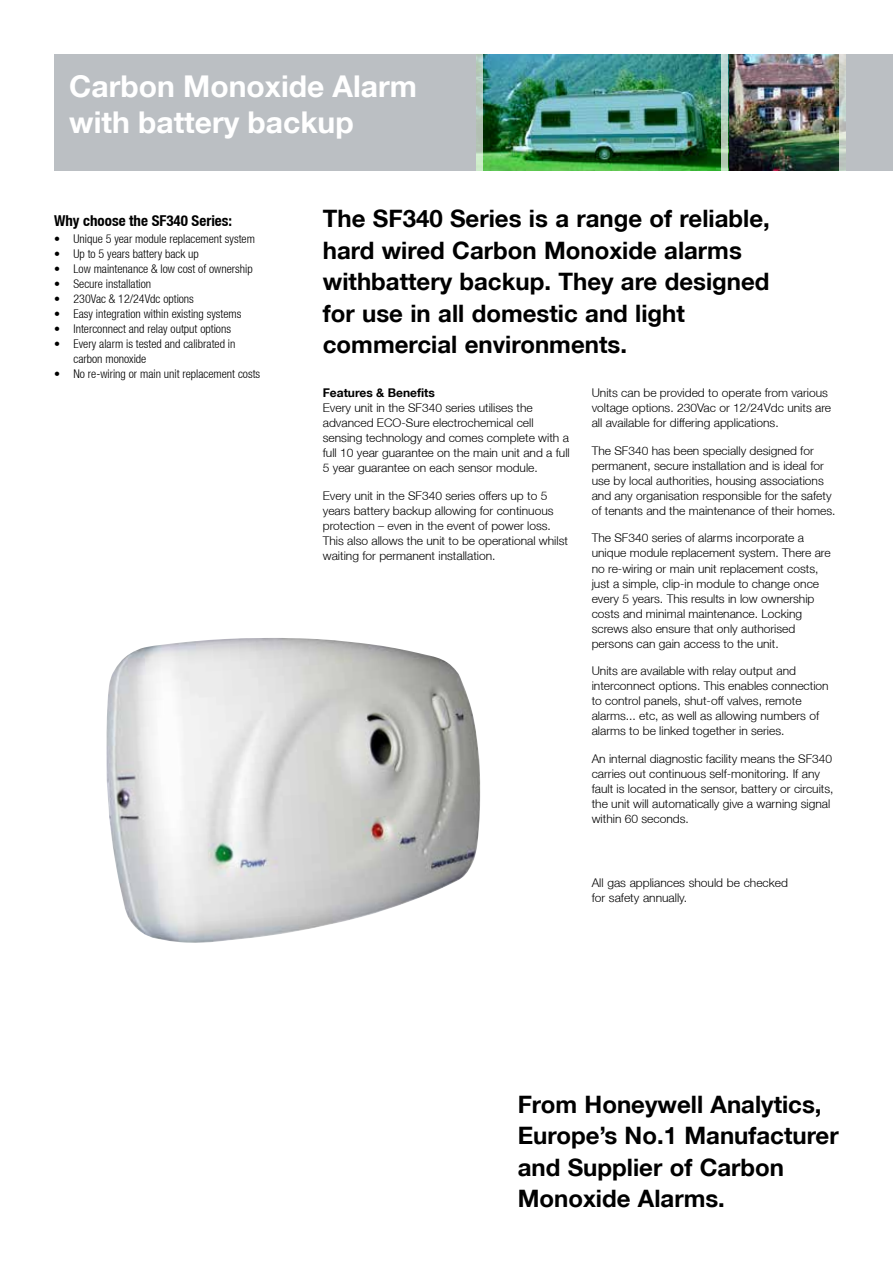
<style>
.page{position:relative;width:893px;height:1263px;background:#fff}
.page>*{position:absolute;margin:0;border:0;box-sizing:border-box;transform-origin:0 0}
.t1{font:700 30px/36px "Helvetica Neue LT";color:#fff}
.t2{font:700 24px/31.5px "Helvetica Neue LT";color:#000}
.t3{font:700 condensed 15px "Helvetica Neue LT";color:#000}
.t4{font:300 12px/15px "Helvetica Neue LT";color:#000}
.t5{font:300 condensed 12px/15px "Helvetica Neue LT";color:#000}
.t6{font:700 12px "Helvetica Neue LT";color:#000}
</style>
<div class="page">
<div style="left:54px;top:54px;width:785px;height:116px;background:#bbbfc3"></div>
<div style="left:836px;top:54px;width:57px;height:116px;background:#bbbfc3"></div>
<img style="left:483px;top:54px;width:356px;height:116px">
<svg style="left:721px;top:54px;width:7px;height:117px"></svg>
<svg style="left:476px;top:54px;width:7px;height:117px"></svg>
<svg style="left:839px;top:54px;width:7px;height:117px"></svg>
<img style="left:106px;top:638px;width:374px;height:305px">
<h1 class="t1" style="left:69px;top:67px;width:349px">Carbon Monoxide Alarm with battery backup</h1>
<p class="t3" style="left:54px;top:211px;width:180px">Why choose the SF340 Series:</p>
<p class="t5" style="left:54px;top:231px;width:202px">• Unique 5 year module replacement system</p>
<p class="t5" style="left:54px;top:246px;width:146px">• Up to 5 years battery back up</p>
<p class="t5" style="left:54px;top:261px;width:200px">• Low maintenance &amp; low cost of ownership</p>
<p class="t5" style="left:54px;top:276px;width:99px">• Secure installation</p>
<p class="t5" style="left:54px;top:291px;width:141px">• 230Vac &amp; 12/24Vdc options</p>
<p class="t5" style="left:54px;top:306px;width:189px">• Easy integration within existing systems</p>
<p class="t5" style="left:54px;top:321px;width:178px">• Interconnect and relay output options</p>
<p class="t5" style="left:74px;top:336px;width:163px;text-indent:-20px">• Every alarm is tested and calibrated in carbon monoxide</p>
<p class="t5" style="left:54px;top:366px;width:208px">• No re-wiring or main unit replacement costs</p>
<h2 class="t2" style="left:323px;top:202px;width:448px">The SF340 Series is a range of reliable, hard wired Carbon Monoxide alarms withbattery backup. They are designed for use in all domestic and light commercial environments.</h2>
<p class="t4" style="left:592px;top:385px;width:241px">Units can be provided to operate from various voltage options. 230Vac or 12/24Vdc units are all available for differing applications.</p>
<p class="t4" style="left:592px;top:443px;width:245px">The SF340 has been specially designed for permanent, secure installation and is ideal for use by local authorities, housing associations and any organisation responsible for the safety of tenants and the maintenance of their homes.</p>
<p class="t4" style="left:592px;top:530px;width:240px">The SF340 series of alarms incorporate a unique module replacement system. There are no re-wiring or main unit replacement costs, just a simple, clip-in module to change once every 5 years. This results in low ownership costs and minimal maintenance. Locking screws also ensure that only authorised persons can gain access to the unit.</p>
<p class="t4" style="left:592px;top:663px;width:238px">Units are available with relay output and interconnect options. This enables connection to control panels, shut-off valves, remote alarms... etc, as well as allowing numbers of alarms to be linked together in series.</p>
<p class="t4" style="left:592px;top:751px;width:243px">An internal diagnostic facility means the SF340 carries out continuous self-monitoring. If any fault is located in the sensor, battery or circuits, the unit will automatically give a warning signal within 60 seconds.</p>
<p class="t6" style="left:323px;top:385px;width:114px">Features &amp; Benefits</p>
<p class="t4" style="left:323px;top:400px;width:248px">Every unit in the SF340 series utilises the advanced ECO-Sure electrochemical cell sensing technology and comes complete with a full 10 year guarantee on the main unit and a full 5 year guarantee on each sensor module.</p>
<p class="t4" style="left:323px;top:488px;width:247px">Every unit in the SF340 series offers up to 5 years battery backup allowing for continuous protection – even in the event of power loss.<br>This also allows the unit to be operational whilst waiting for permanent installation.</p>
<p class="t4" style="left:592px;top:875px;width:198px">All gas appliances should be checked for safety annually.</p>
<h2 class="t2" style="left:518px;top:1088px;width:322px">From Honeywell Analytics,<br>Europe’s No.1 Manufacturer and Supplier of Carbon<br>Monoxide Alarms.</h2>
</div>
